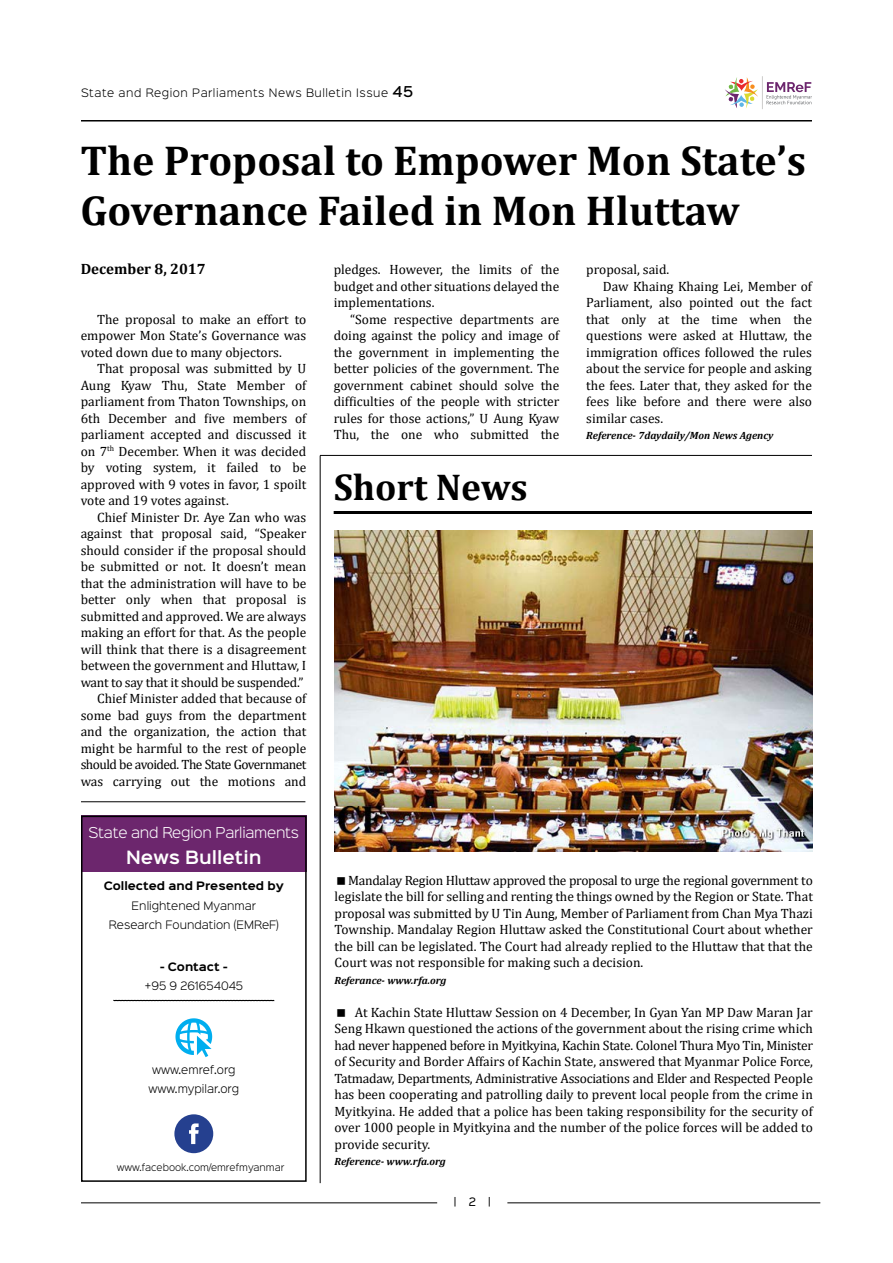
<style>
.page{position:relative;width:893px;height:1263px;background:#fff}
.page>*{position:absolute;margin:0;border:0;box-sizing:border-box;transform-origin:0 0}
.t1{font:700 42px/50.4px "Cambria";color:#000}
.t2{font:700 37.5px "Cambria";color:#000}
.t3{font:600 16.5px "Sinkin Sans 600";color:#fff}
.t4{font:700 15px "Cambria";color:#000}
.t5{font:13.5px/16.5px "Cambria";color:#000;text-align:justify}
.t6{font:300 13.5px "Sinkin Sans 300";letter-spacing:-.02em;color:#fff}
.t7{font:300 10.5px/19.2px "Sinkin Sans 300";color:#000;text-align:center}
.t8{font:italic 700 10.5px "Cambria";color:#000}
.t9{font:300 10.5px "Sinkin Sans 300";letter-spacing:.05em;color:#000}
.t10{font:700 10.5px "Sinkin Sans 700";color:#000}
.t11{font:10.5px "Sinkin Sans 400";color:#000}
.t12{font:300 9px "Sinkin Sans 300";color:#000}
.s1{font-family:"Sinkin Sans 500";font-weight:500;font-size:13.5px}
</style>
<div class="page">
<hr style="left:81px;top:120px;width:731px;height:2px;background:#000">
<svg style="left:767px;top:82px;width:45px;height:22px"></svg>
<svg style="left:725px;top:77px;width:33px;height:31px"></svg>
<hr style="left:762px;top:76px;width:1px;height:33px;background:#cdcccb">
<hr style="left:81px;top:1202px;width:356px;height:1px;background:#000">
<hr style="left:507px;top:1202px;width:313px;height:1px;background:#000">
<div style="left:81px;top:816px;width:226px;height:56px;background:#6c266d"></div>
<div style="left:81px;top:816px;width:226px;height:366px;border:2px solid #000"></div>
<svg style="left:174px;top:1114px;width:39px;height:39px"></svg>
<svg style="left:175px;top:1018px;width:37px;height:39px"></svg>
<svg style="left:113px;top:1000px;width:161px;height:1px"></svg>
<hr style="left:81px;top:801px;width:224px;height:1px;background:#000">
<hr style="left:334px;top:511px;width:478px;height:3px;background:#000">
<img style="left:335px;top:531px;width:478px;height:320px">
<hr style="left:320px;top:455px;width:492px;height:1px;background:#000">
<hr style="left:320px;top:456px;width:1px;height:727px;background:#000">
<p class="t9" style="left:81px;top:84px;width:334px">State and Region Parliaments News Bulletin Issue <span class="s1">45</span></p>
<h1 class="t1" style="left:80px;top:134px;width:727px">The Proposal to Empower Mon State’s<br>Governance Failed in Mon Hluttaw</h1>
<p class="t5" style="left:334px;top:261px;width:227px">pledges. However, the limits of the budget and other situations delayed the implementations.</p>
<p class="t5" style="left:334px;top:311px;width:227px;text-indent:16px">“Some respective departments are doing against the policy and image of the government in implementing the better policies of the government. The government cabinet should solve the difficulties of the people with stricter rules for those actions,” U Aung Kyaw Thu, the one who submitted the</p>
<p class="t4" style="left:81px;top:258px;width:127px">December 8, 2017</p>
<p class="t5" style="left:81px;top:311px;width:227px;text-indent:16px">The proposal to make an effort to empower Mon State’s Governance was voted down due to many objectors.</p>
<p class="t5" style="left:81px;top:360px;width:227px;text-indent:16px">That proposal was submitted by U Aung Kyaw Thu, State Member of parliament from Thaton Townships, on 6th December and five members of parliament accepted and discussed it on 7<sup>th</sup> December. When it was decided by voting system, it failed to be approved with 9 votes in favor, 1 spoilt vote and 19 votes against.</p>
<p class="t5" style="left:81px;top:509px;width:227px;text-align:right">Chief Minister Dr. Aye Zan who was against that proposal said, “Speaker should consider if the proposal should be submitted or not. It doesn’t mean that the administration will have to be better only when that proposal is submitted and approved. We are always making an effort for that. As the people will think that there is a disagreement between the government and Hluttaw, I want to say that it should be suspended.” Chief Minister added that because of some bad guys from the department and the organization, the action that might be harmful to the rest of people should be avoided. The State Governmanet was carrying out the motions and</p>
<p class="t5" style="left:586px;top:261px;width:84px">proposal, said.</p>
<p class="t5" style="left:603px;top:278px;width:211px">Daw Khaing Khaing Lei, Member of</p>
<p class="t5" style="left:586px;top:294px;width:227px">Parliament, also pointed out the fact</p>
<p class="t5" style="left:586px;top:311px;width:227px">that only at the time when the</p>
<p class="t5" style="left:586px;top:327px;width:227px">questions were asked at Hluttaw, the</p>
<p class="t5" style="left:586px;top:344px;width:227px">immigration offices followed the rules</p>
<p class="t5" style="left:586px;top:360px;width:227px">about the service for people and asking</p>
<p class="t5" style="left:586px;top:377px;width:227px">the fees. Later that, they asked for the</p>
<p class="t5" style="left:586px;top:393px;width:227px">fees like before and there were also</p>
<p class="t5" style="left:586px;top:410px;width:78px">similar cases.</p>
<p class="t8" style="left:586px;top:428px;width:189px">Reference- 7daydaily/Mon News Agency</p>
<h2 class="t2" style="left:334px;top:461px;width:195px">Short News</h2>
<p class="t6" style="left:89px;top:822px;width:212px">State and Region Parliaments</p>
<p class="t3" style="left:126px;top:842px;width:137px">News Bulletin</p>
<p class="t10" style="left:104px;top:880px;width:182px">Collected and Presented by</p>
<p class="t7" style="left:109px;top:895px;width:171px">Enlightened Myanmar<br>Research Foundation (EMReF)</p>
<p class="t10" style="left:160px;top:961px;width:69px">- Contact -</p>
<p class="t7" style="left:144px;top:975px;width:100px">+95 9 261654045</p>
<p class="t7" style="left:148px;top:1060px;width:92px;line-height:18.6px">www.emref.org www.mypilar.org</p>
<p class="t12" style="left:117px;top:1160px;width:169px">www.facebook.com/emrefmyanmar</p>
<p class="t5" style="left:335px;top:872px;width:480px;text-indent:13px">Mandalay Region Hluttaw approved the proposal to urge the regional government to legislate the bill for selling and renting the things owned by the Region or State. That proposal was submitted by U Tin Aung, Member of Parliament from Chan Mya Thazi Township. Mandalay Region Hluttaw asked the Constitutional Court about whether the bill can be legislated. The Court had already replied to the Hluttaw that that the Court was not responsible for making such a decision.</p>
<p class="t8" style="left:335px;top:973px;width:113px">Referance- www.rfa.org</p>
<p class="t5" style="left:335px;top:1004px;width:480px;text-indent:20px">At Kachin State Hluttaw Session on 4 December, In Gyan Yan MP Daw Maran Jar Seng Hkawn questioned the actions of the government about the rising crime which had never happened before in Myitkyina, Kachin State. Colonel Thura Myo Tin, Minister of Security and Border Affairs of Kachin State, answered that Myanmar Police Force, Tatmadaw, Departments, Administrative Associations and Elder and Respected People has been cooperating and patrolling daily to prevent local people from the crime in Myitkyina. He added that a police has been taking responsibility for the security of over 1000 people in Myitkyina and the number of the police forces will be added to provide security.</p>
<p class="t8" style="left:335px;top:1154px;width:113px">Reference- www.rfa.org</p>
<p class="t11" style="left:454px;top:1193px;width:39px">| 2 |</p>
</div>
